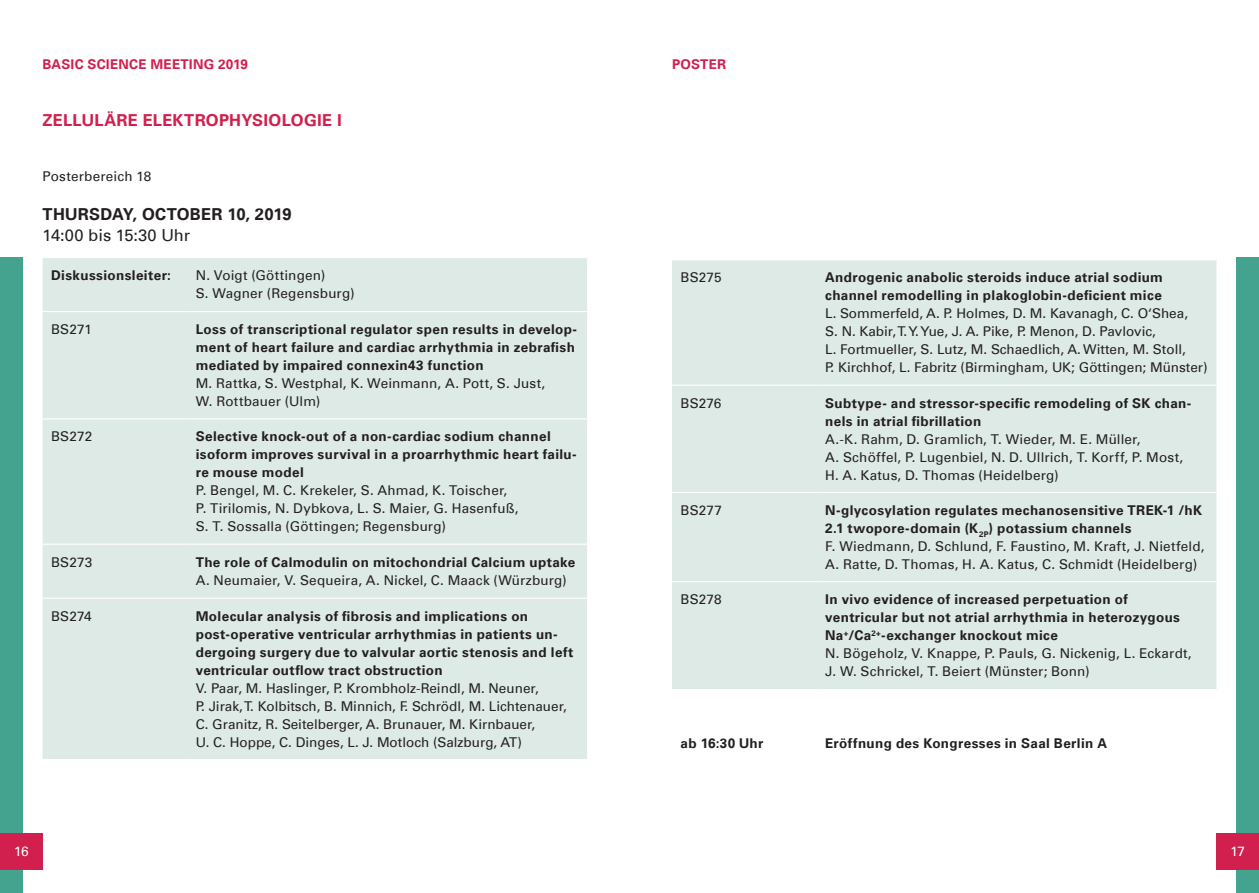
<style>
.page{position:relative;width:1259px;height:893px;background:#fff}
.page>*{position:absolute;margin:0;border:0;box-sizing:border-box;transform-origin:0 0}
.t1{font:700 16.5px "Univers Com 65";letter-spacing:.02em;color:#d1204e}
.t2{font:700 16.5px "Univers Com 65";letter-spacing:.015em;color:#231f20}
.t3{font:16.5px "Univers Com 55 Roman";color:#231f20}
.t4{font:13.5px/18px "Univers Com 55 Roman";letter-spacing:.005em;color:#231f20}
.t5{font:700 13.5px/18px "Univers Com 65";letter-spacing:.025em;color:#231f20}
.t6{font:700 13.5px "Univers Com 65";letter-spacing:.015em;color:#d1204e}
.t7{font:13.5px "Univers Com 55 Roman";color:#fff}
</style>
<div class="page">
<div style="left:43px;top:258px;width:544px;height:501px;background:#ddeae6"></div>
<hr style="left:43px;top:311px;width:144px;height:1px;background:#fff">
<hr style="left:187px;top:311px;width:400px;height:1px;background:#fff">
<hr style="left:43px;top:418px;width:144px;height:1px;background:#fff">
<hr style="left:187px;top:418px;width:400px;height:1px;background:#fff">
<hr style="left:43px;top:544px;width:144px;height:1px;background:#fff">
<hr style="left:187px;top:544px;width:400px;height:1px;background:#fff">
<hr style="left:43px;top:598px;width:144px;height:1px;background:#fff">
<hr style="left:187px;top:598px;width:400px;height:1px;background:#fff">
<div style="left:672px;top:260px;width:544px;height:429px;background:#ddeae6"></div>
<hr style="left:672px;top:385px;width:144px;height:1px;background:#fff">
<hr style="left:816px;top:385px;width:400px;height:1px;background:#fff">
<hr style="left:672px;top:492px;width:144px;height:1px;background:#fff">
<hr style="left:816px;top:492px;width:400px;height:1px;background:#fff">
<hr style="left:672px;top:581px;width:144px;height:1px;background:#fff">
<hr style="left:816px;top:581px;width:400px;height:1px;background:#fff">
<div style="left:1236px;top:258px;width:23px;height:635px;background:#43a38f"></div>
<div style="left:0;top:258px;width:22px;height:635px;background:#43a38f"></div>
<div style="left:1216px;top:833px;width:43px;height:37px;background:#d1204e"></div>
<div style="left:0;top:833px;width:43px;height:37px;background:#d1204e"></div>
<p class="t6" style="left:43px;top:57px;width:207px">BASIC SCIENCE MEETING 2019</p>
<p class="t6" style="left:672px;top:57px;width:56px">POSTER</p>
<p class="t1" style="left:43px;top:110px;width:301px">ZELLULÄRE ELEKTROPHYSIOLOGIE I</p>
<p class="t4" style="left:43px;top:168px;width:110px">Posterbereich 18</p>
<p class="t2" style="left:43px;top:204px;width:250px">THURSDAY, OCTOBER 10, 2019</p>
<p class="t3" style="left:43px;top:225px;width:149px">14:00 bis 15:30 Uhr</p>
<p class="t5" style="left:51px;top:266px;width:121px">Diskussionsleiter:</p>
<p class="t4" style="left:196px;top:266px;width:160px">N. Voigt (Göttingen)<br>S. Wagner (Regensburg)</p>
<p class="t4" style="left:51px;top:320px;width:42px">BS271</p>
<p class="t5" style="left:196px;top:320px;width:383px">Loss of transcriptional regulator spen results in develop&shy;ment of heart failure and cardiac arrhythmia in zebrafish mediated by impaired connexin43 function</p>
<p class="t4" style="left:196px;top:374px;width:351px">M. Rattka, S. Westphal, K. Weinmann, A. Pott, S. Just,<br>W. Rottbauer (Ulm)</p>
<p class="t4" style="left:51px;top:428px;width:43px">BS272</p>
<p class="t5" style="left:196px;top:428px;width:382px">Selective knock-out of a non-cardiac sodium channel isoform improves survival in a proarrhythmic heart failu&shy;re mouse model</p>
<p class="t4" style="left:196px;top:482px;width:324px">P. Bengel, M. C. Krekeler, S. Ahmad, K. Toischer,<br>P. Tirilomis, N. Dybkova, L. S. Maier, G. Hasenfuß,<br>S. T. Sossalla (Göttingen; Regensburg)</p>
<p class="t4" style="left:51px;top:553px;width:43px">BS273</p>
<p class="t5" style="left:196px;top:553px;width:381px">The role of Calmodulin on mitochondrial Calcium uptake</p>
<p class="t4" style="left:196px;top:571px;width:372px">A. Neumaier, V. Sequeira, A. Nickel, C. Maack (Würzburg)</p>
<p class="t4" style="left:51px;top:607px;width:42px">BS274</p>
<p class="t5" style="left:196px;top:607px;width:379px">Molecular analysis of fibrosis and implications on post-operative ventricular arrhythmias in patients un&shy;dergoing surgery due to valvular aortic stenosis and left ventricular outflow tract obstruction</p>
<p class="t4" style="left:196px;top:679px;width:373px">V. Paar, M. Haslinger, P. Krombholz-Reindl, M. Neuner,<br>P. Jirak, T. Kolbitsch, B. Minnich, F. Schrödl, M. Lichtenauer, C. Granitz, R. Seitelberger, A. Brunauer, M. Kirnbauer,<br>U. C. Hoppe, C. Dinges, L. J. Motloch (Salzburg, AT)</p>
<p class="t4" style="left:680px;top:269px;width:43px">BS275</p>
<p class="t5" style="left:825px;top:269px;width:339px">Androgenic anabolic steroids induce atrial sodium channel remodelling in plakoglobin-deficient mice</p>
<p class="t4" style="left:825px;top:305px;width:384px">L. Sommerfeld, A. P. Holmes, D. M. Kavanagh, C. O‘Shea,<br>S. N. Kabir, T. Y. Yue, J. A. Pike, P. Menon, D. Pavlovic,<br>L. Fortmueller, S. Lutz, M. Schaedlich, A. Witten, M. Stoll,<br>P. Kirchhof, L. Fabritz (Birmingham, UK; Göttingen; Münster)</p>
<p class="t4" style="left:680px;top:394px;width:42px">BS276</p>
<p class="t5" style="left:825px;top:394px;width:368px">Subtype- and stressor-specific remodeling of SK chan&shy;nels in atrial fibrillation</p>
<p class="t4" style="left:825px;top:430px;width:359px">A.-K. Rahm, D. Gramlich, T. Wieder, M. E. Müller,<br>A. Schöffel, P. Lugenbiel, N. D. Ullrich, T. Korff, P. Most,<br>H. A. Katus, D. Thomas (Heidelberg)</p>
<p class="t4" style="left:680px;top:501px;width:43px">BS277</p>
<p class="t5" style="left:825px;top:501px;width:378px">N-glycosylation regulates mechanosensitive TREK-1 /hK<br>2.1 twopore-domain (K<sub>2P</sub>) potassium channels</p>
<p class="t4" style="left:825px;top:537px;width:381px">F. Wiedmann, D. Schlund, F. Faustino, M. Kraft, J. Nietfeld,<br>A. Ratte, D. Thomas, H. A. Katus, C. Schmidt (Heidelberg)</p>
<p class="t4" style="left:680px;top:590px;width:43px">BS278</p>
<p class="t5" style="left:825px;top:591px;width:356px">In vivo evidence of increased perpetuation of ventricular but not atrial arrhythmia in heterozygous<br>Na<sup>+</sup>/Ca<sup>2+</sup>-exchanger knockout mice</p>
<p class="t4" style="left:825px;top:644px;width:368px">N. Bögeholz, V. Knappe, P. Pauls, G. Nickenig, L. Eckardt,<br>J. W. Schrickel, T. Beiert (Münster; Bonn)</p>
<p class="t5" style="left:680px;top:734px;width:84px">ab 16:30 Uhr</p>
<p class="t5" style="left:825px;top:734px;width:283px">Eröffnung des Kongresses in Saal Berlin A</p>
<p class="t7" style="left:14px;top:843px;width:16px">16</p>
<p class="t7" style="left:1230px;top:843px;width:16px">17</p>
</div>
